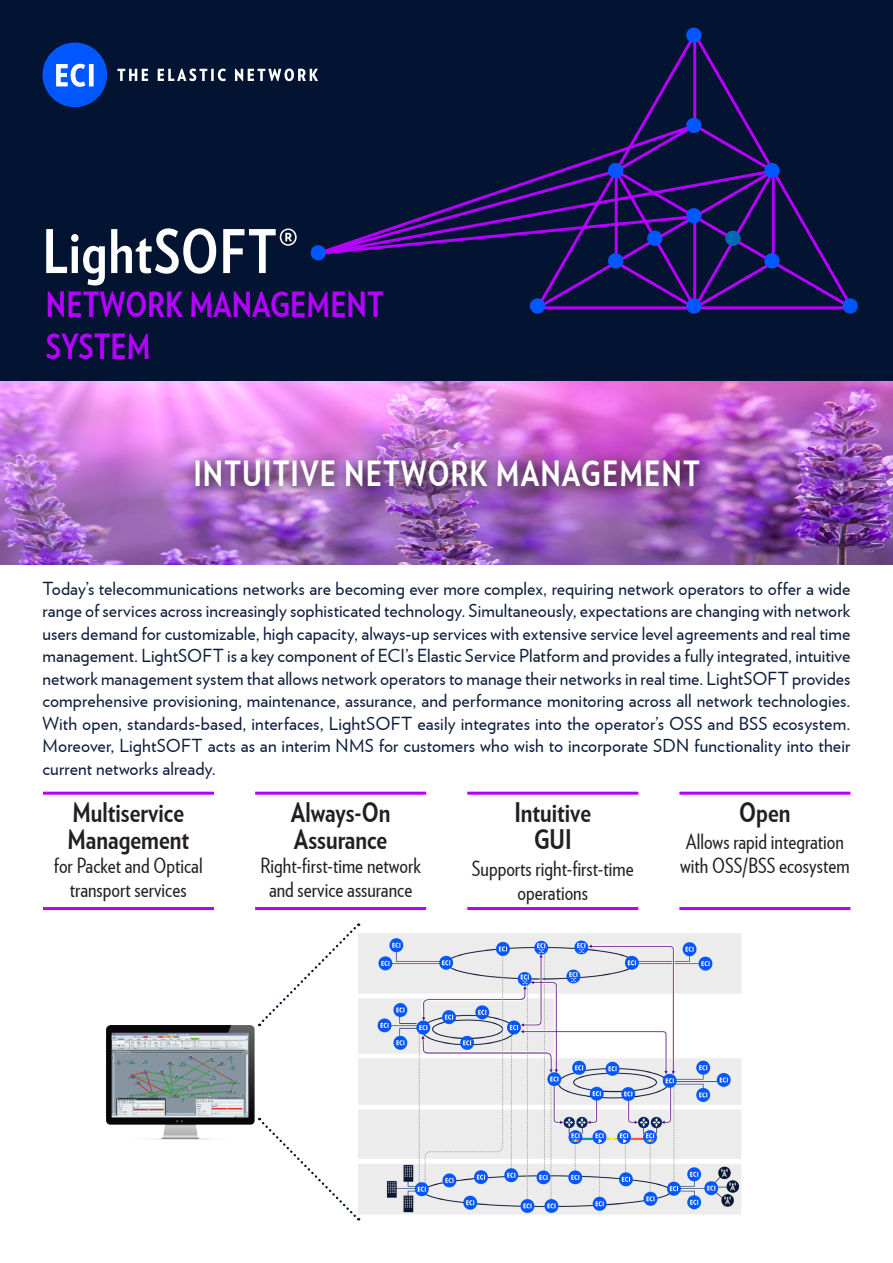
<style>
.page{position:relative;width:893px;height:1263px;background:#fff}
.page>*{position:absolute;margin:0;border:0;box-sizing:border-box;transform-origin:0 0}
.t1{font:700 60px "Verlag Condensed";letter-spacing:.015em;color:#fff}
.t2{font:700 34.65px "Verlag Condensed";letter-spacing:.03em;color:#fff}
.t3{font:700 34.65px/41.7px "Verlag Condensed";color:#b500ff}
.t4{font:700 27px/27px "Verlag Condensed";color:#231f20}
.t5{font:21px/24px "Verlag Condensed";color:#231f20;text-align:center}
.texts_ratz{font:18px/22.5px "Verlag";letter-spacing:.005em;color:#0c1c3b;text-align:justify}
</style>
<div class="page">
<div style="left:0;top:0;width:893px;height:382px;background:#031432"></div>
<img style="left:0;top:382px;width:893px;height:182px">
<svg style="left:117px;top:69px;width:197px;height:12px"></svg>
<div style="left:43px;top:43px;width:64px;height:64px;background:#0057ff;border-radius:50%"></div>
<svg style="left:56px;top:64px;width:38px;height:23px"></svg>
<div style="left:185px;top:450px;width:530px;height:53px;background:#231f20;opacity:.73"></div>
<hr style="left:43px;top:792px;width:171px;height:3px;background:#b500ff">
<hr style="left:43px;top:907px;width:171px;height:3px;background:#b500ff">
<hr style="left:255px;top:792px;width:171px;height:3px;background:#b500ff">
<hr style="left:255px;top:907px;width:171px;height:3px;background:#b500ff">
<hr style="left:679px;top:792px;width:171px;height:3px;background:#b500ff">
<hr style="left:679px;top:907px;width:171px;height:3px;background:#b500ff">
<hr style="left:467px;top:792px;width:171px;height:3px;background:#b500ff">
<hr style="left:467px;top:907px;width:171px;height:3px;background:#b500ff">
<img style="left:358px;top:934px;width:383px;height:280px">
<img style="left:106px;top:1025px;width:149px;height:114px">
<svg style="left:258px;top:923px;width:101px;height:103px"></svg>
<svg style="left:258px;top:1117px;width:101px;height:103px"></svg>
<svg style="left:314px;top:43px;width:533px;height:267px"></svg>
<svg style="left:527px;top:296px;width:20px;height:18px"></svg>
<svg style="left:686px;top:27px;width:16px;height:16px"></svg>
<svg style="left:840px;top:296px;width:18px;height:18px"></svg>
<svg style="left:762px;top:161px;width:20px;height:18px"></svg>
<svg style="left:684px;top:296px;width:20px;height:18px"></svg>
<svg style="left:606px;top:161px;width:20px;height:18px"></svg>
<svg style="left:645px;top:228px;width:20px;height:18px"></svg>
<svg style="left:684px;top:206px;width:20px;height:18px"></svg>
<svg style="left:310px;top:243px;width:18px;height:18px"></svg>
<svg style="left:684px;top:115px;width:20px;height:19px"></svg>
<svg style="left:723px;top:228px;width:20px;height:18px"></svg>
<svg style="left:762px;top:251px;width:20px;height:18px"></svg>
<svg style="left:606px;top:251px;width:20px;height:18px"></svg>
<p class="t1" style="left:43px;top:215px;width:256px">LightSOFTR</p>
<p class="t3" style="left:46px;top:284px;width:339px">NETWORK MANAGEMENT<br>SYSTEM</p>
<p class="t2" style="left:193px;top:453px;width:508px">INTUITIVE NETWORK MANAGEMENT</p>
<p class="texts_ratz" style="left:43px;top:577px;width:809px">Todays’ telecommunications networks are becoming ever more complex, requiring network operators to offer a wide range of services across increasingly sophisticated technology. Simultaneously, expectations are changing with network users demand for customizable, high capacity, always-up services with extensive service level agreements and real time management. LightSOFT ais key component of ECIs’ Elastic Service Platform and provides a fully integrated, intuitive network management system that allows network operators to manage their networks in real time. LightSOFT provides comprehensive provisioning, maintenance, assurance, and performance monitoring across all network technologies.<br>With open, standards-based, interfaces, LightSOFT easily integrates into the operators’ OSS and BSS ecosystem.<br>Moreover, LightSOFT acts as an interim NMS for customers who wish to incorporate SDN functionality into their current networks already.</p>
<p class="t4" style="left:67px;top:799px;width:123px">Multiservice<br>Management</p>
<p class="t5" style="left:54px;top:854px;width:150px">for Packet and Optical transport services</p>
<p class="t4" style="left:291px;top:799px;width:101px">Always-On<br>Assurance</p>
<p class="t5" style="left:260px;top:854px;width:162px">Right-first-time network and service assurance</p>
<p class="t4" style="left:739px;top:799px;width:53px">Open</p>
<p class="t5" style="left:680px;top:830px;width:171px;text-align:left">Allows rapid integration with OSS/BSS ecosystem</p>
<p class="t4" style="left:514px;top:799px;width:78px;text-align:center">Intuitive<br>GUI</p>
<p class="t5" style="left:472px;top:857px;width:163px">Supports right-first-time operations</p>
</div>
